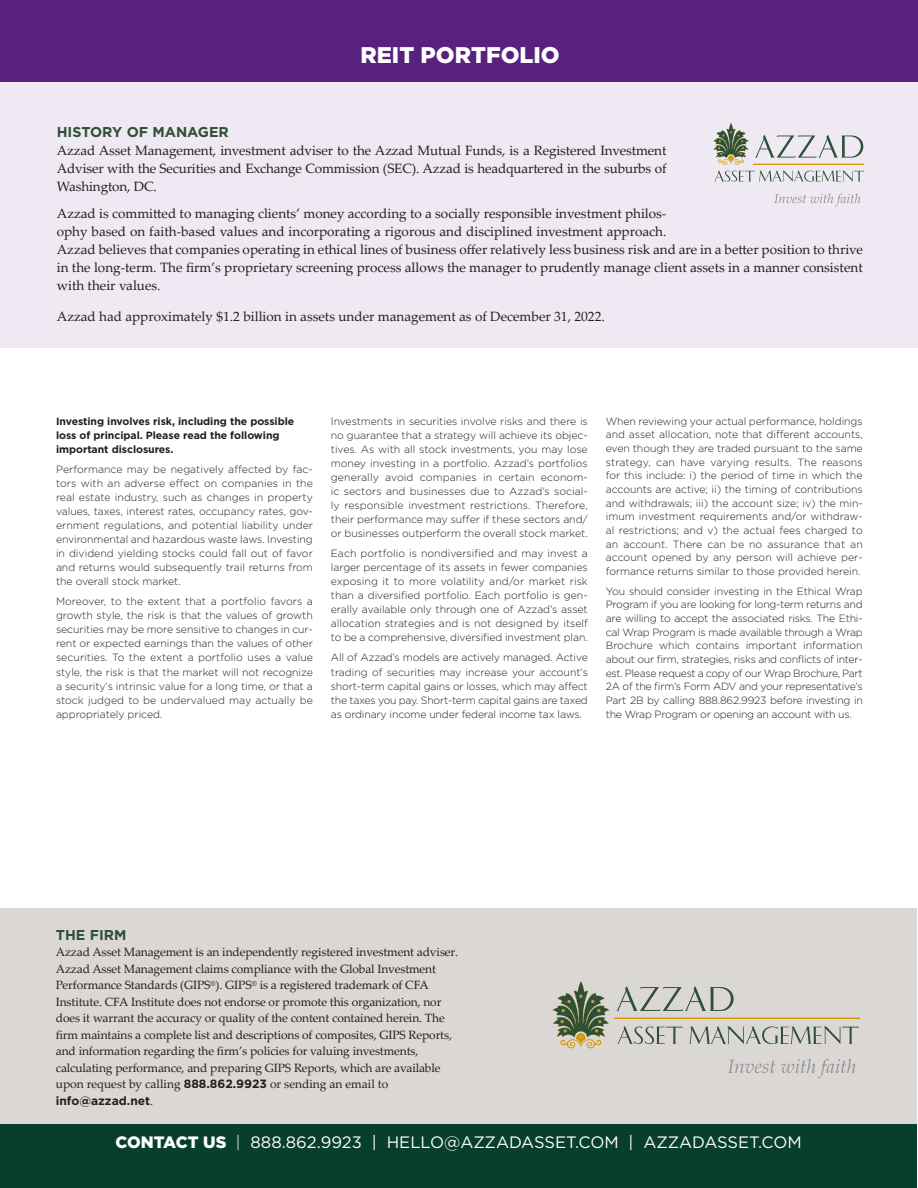
<style>
.page{position:relative;width:918px;height:1188px;background:#fff}
.page>*{position:absolute;margin:0;border:0;box-sizing:border-box;transform-origin:0 0}
.t1{font:900 22.65px "Gotham";color:#fff}
.t2{font:16.5px "Gotham";color:#fff}
.t3{font:700 14.25px "Gotham";color:#2e5035}
.body_no_indent{font:13.5px/18px "Palatino Linotype";color:#231f20;text-align:justify}
.t4{font:12px/16.5px "Palatino Linotype";letter-spacing:-.01em;color:#231f20}
.t5{font:300 10.5px/14.1px "Gotham";letter-spacing:-.005em;color:#231f20;text-align:justify}
.t6{font:700 10.5px/14.1px "Gotham";letter-spacing:-.005em;color:#231f20}
.s1{font-family:"Gotham";font-weight:700}
.s2{font-weight:900}
.s3{font-weight:300}
</style>
<div class="page">
<div style="left:1px;top:909px;width:916px;height:217px;background:#dad7d5"></div>
<svg style="left:552px;top:981px;width:58px;height:67px"></svg>
<svg style="left:616px;top:986px;width:118px;height:25px"></svg>
<hr style="left:615px;top:1018px;width:245px;height:1px;background:#d59500">
<svg style="left:617px;top:1026px;width:66px;height:18px"></svg>
<svg style="left:689px;top:1026px;width:170px;height:18px"></svg>
<svg style="left:728px;top:1060px;width:47px;height:13px"></svg>
<svg style="left:781px;top:1059px;width:75px;height:19px"></svg>
<div style="left:1px;top:83px;width:917px;height:265px;background:#eee9f2"></div>
<div style="left:0;top:0;width:918px;height:82px;background:#59217e"></div>
<svg style="left:713px;top:123px;width:151px;height:59px"></svg>
<svg style="left:774px;top:193px;width:87px;height:14px"></svg>
<div style="left:0;top:1125px;width:917px;height:63px;background:#083f2c"></div>
<p class="t1" style="left:361px;top:39px;width:201px">REIT PORTFOLIO</p>
<p class="t3" style="left:57px;top:122px;width:174px">HISTORY OF MANAGER</p>
<p class="body_no_indent" style="left:57px;top:141px;width:611px">Azzad Asset Management, investment adviser to the Azzad Mutual Funds, is a Registered Investment Adviser with the Securities and Exchange Commission (SEC). Azzad is headquartered in the suburbs of Washington, DC.</p>
<p class="body_no_indent" style="left:57px;top:204px;width:808px;text-align:left">Azzad is committed to managing clients’ money according to a socially responsible investment philos-<br>ophy based on faith-based values and incorporating a rigorous and disciplined investment approach.<br>Azzad believes that companies operating in ethical lines of business offer relatively less business risk and are in a better position to thrive in the long-term. The firm’s proprietary screening process allows the manager to prudently manage client assets in a manner consistent with their values.</p>
<p class="body_no_indent" style="left:57px;top:306px;width:549px">Azzad had approximately $1.2 billion in assets under management as of December 31, 2022.</p>
<p class="t6" style="left:56px;top:414px;width:240px">Investing involves risk, including the possible loss of principal. Please read the following important disclosures.</p>
<p class="t5" style="left:56px;top:462px;width:259px">Performance may be negatively affected by fac&shy;tors with an adverse effect on companies in the real estate industry, such as changes in property values, taxes, interest rates, occupancy rates, gov&shy;ernment regulations, and potential liability under environmental and hazardous waste laws. Investing in dividend yielding stocks could fall out of favor and returns would subsequently trail returns from the overall stock market.</p>
<p class="t5" style="left:56px;top:594px;width:259px">Moreover, to the extent that a portfolio favors a growth style, the risk is that the values of growth securities may be more sensitive to changes in cur&shy;rent or expected earnings than the values of other securities. To the extent a portfolio uses a value style, the risk is that the market will not recognize a security’s intrinsic value for a long time, or that a stock judged to be undervalued may actually be appropriately priced.</p>
<p class="t5" style="left:331px;top:414px;width:258px">Investments in securities involve risks and there is no guarantee that a strategy will achieve its objec&shy;tives. As with all stock investments, you may lose money investing in a portfolio. Azzad’s portfolios generally avoid companies in certain econom&shy;ic sectors and businesses due to Azzad’s social&shy;ly responsible investment restrictions. Therefore, their performance may suffer if these sectors and/ or businesses outperform the overall stock market.</p>
<p class="t5" style="left:331px;top:546px;width:259px">Each portfolio is nondiversified and may invest a larger percentage of its assets in fewer companies exposing it to more volatility and/or market risk than a diversified portfolio. Each portfolio is gen&shy;erally available only through one of Azzad’s asset allocation strategies and is not designed by itself to be a comprehensive, diversified investment plan.</p>
<p class="t5" style="left:331px;top:650px;width:259px">All of Azzad’s models are actively managed. Active trading of securities may increase your account’s short-term capital gains or losses, which may affect the taxes you pay. Short-term capital gains are taxed as ordinary income under federal income tax laws.</p>
<p class="t5" style="left:606px;top:414px;width:258px;line-height:13.6px">When reviewing your actual performance, holdings and asset allocation, note that different accounts, even though they are traded pursuant to the same strategy, can have varying results. The reasons for this include: i) the period of time in which the accounts are active; ii) the timing of contributions and withdrawals; iii) the account size; iv) the min&shy;imum investment requirements and/or withdraw&shy;al restrictions; and v) the actual fees charged to an account. There can be no assurance that an account opened by any person will achieve per&shy;formance returns similar to those provided herein.</p>
<p class="t5" style="left:606px;top:584px;width:259px;line-height:13.6px">You should consider investing in the Ethical Wrap Program if you are looking for long-term returns and are willing to accept the associated risks. The Ethi&shy;cal Wrap Program is made available through a Wrap Brochure which contains important information about our firm, strategies, risks and conflicts of inter&shy;est. Please request a copy of our Wrap Brochure, Part 2A of the firm’s Form ADV and your representative’s Part 2B by calling 888.862.9923 before investing in the Wrap Program or opening an account with us.</p>
<p class="t3" style="left:56px;top:925px;width:72px">THE FIRM</p>
<p class="t4" style="left:56px;top:944px;width:404px">Azzad Asset Management is an independently registered investment adviser.<br>Azzad Asset Management claims compliance with the Global Investment Performance Standards (GIPS<sup>®</sup>). GIPS<sup>®</sup> is a registered trademark of CFA Institute. CFA Institute does not endorse or promote this organization, nor does it warrant the accuracy or quality of the content contained herein. The firm maintains a complete list and descriptions of composites, GIPS Reports, and information regarding the firm’s policies for valuing investments, calculating performance, and preparing GIPS Reports, which are available upon request by calling <span class="s1">888.862.9923</span> or sending an email to <span class="s1">info@azzad.net</span>.</p>
<p class="t2" style="left:116px;top:1132px;width:688px"><span class="s2">CONTACT US</span> <span class="s3">|</span> 888.862.9923 | HELLO@AZZADASSET.COM | AZZADASSET.COM</p>
</div>
